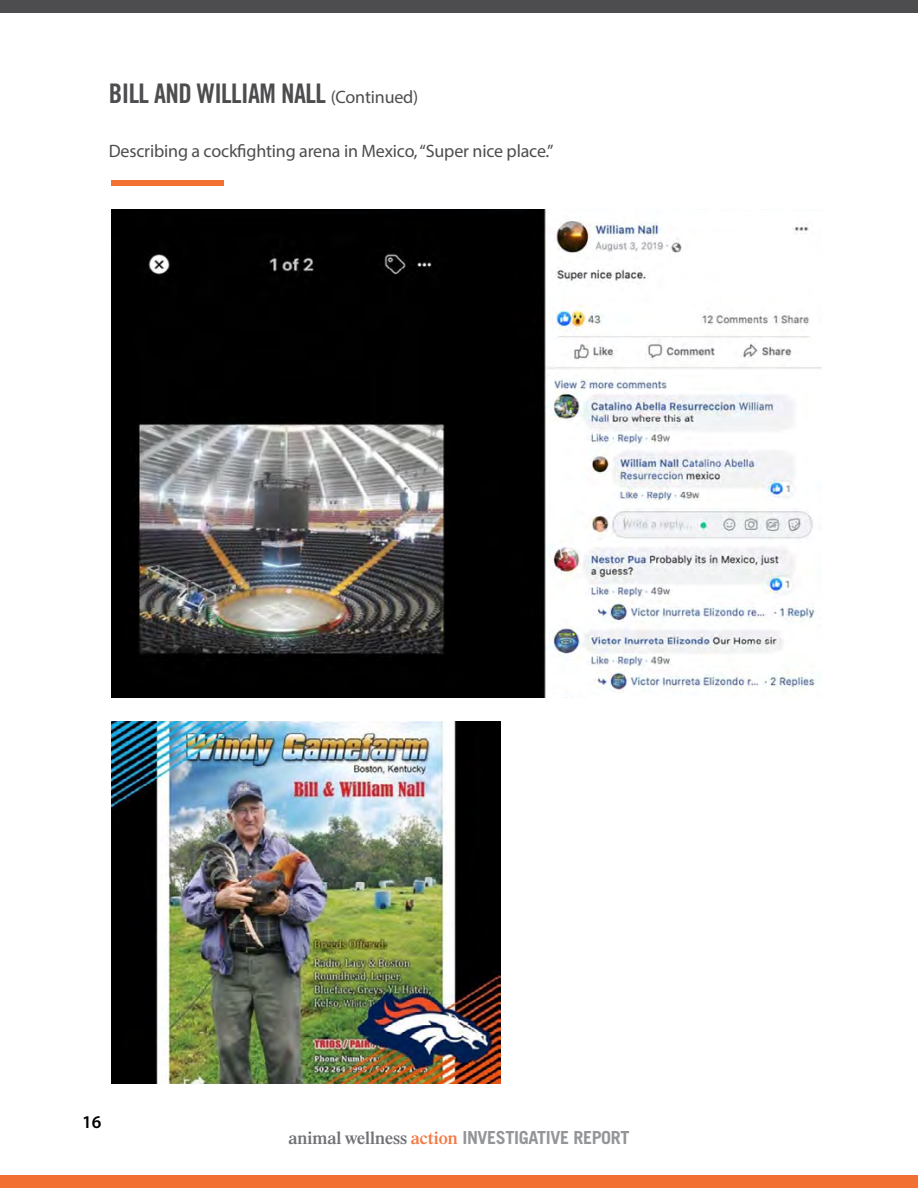
<style>
.page{position:relative;width:918px;height:1188px;background:#fff}
.page>*{position:absolute;margin:0;border:0;box-sizing:border-box;transform-origin:0 0}
.t1{font:27px "Trade Gothic Bold Cond Twenty";letter-spacing:-.02em;color:#4d4d4f}
.t2{font:18px "Myriad Pro";letter-spacing:-.01em;color:#4d4d4f}
.t3{font:700 18px "Trade Gothic";letter-spacing:-.02em;color:#939598}
.t4{font:600 18px "Myriad Pro";color:#000}
.s1{font-family:"Myriad Pro";font-size:18px}
.s2{font-family:"Times";font-weight:600;color:#717275}
.s3{font-family:"Times";font-weight:600;color:#f47a44}
</style>
<div class="page">
<div style="left:0;top:1175px;width:918px;height:13px;background:#f37033"></div>
<div style="left:1px;top:0;width:917px;height:13px;background:#4d4d4f"></div>
<img style="left:112px;top:210px;width:709px;height:488px">
<img style="left:112px;top:721px;width:389px;height:363px">
<div style="left:112px;top:180px;width:112px;height:6px;background:#f37033"></div>
<h1 class="t1" style="left:109px;top:77px;width:311px">BILL AND WILLIAM NALL <span class="s1">(Continued)</span></h1>
<p class="t2" style="left:109px;top:140px;width:446px">Describing a cockfighting arena in Mexico, “Super nice place.”</p>
<p class="t4" style="left:82px;top:1111px;width:21px">16</p>
<p class="t3" style="left:288px;top:1126px;width:343px"><span class="s2">animal wellness</span> <span class="s3">action</span> INVESTIGATIVE REPORT</p>
</div>
